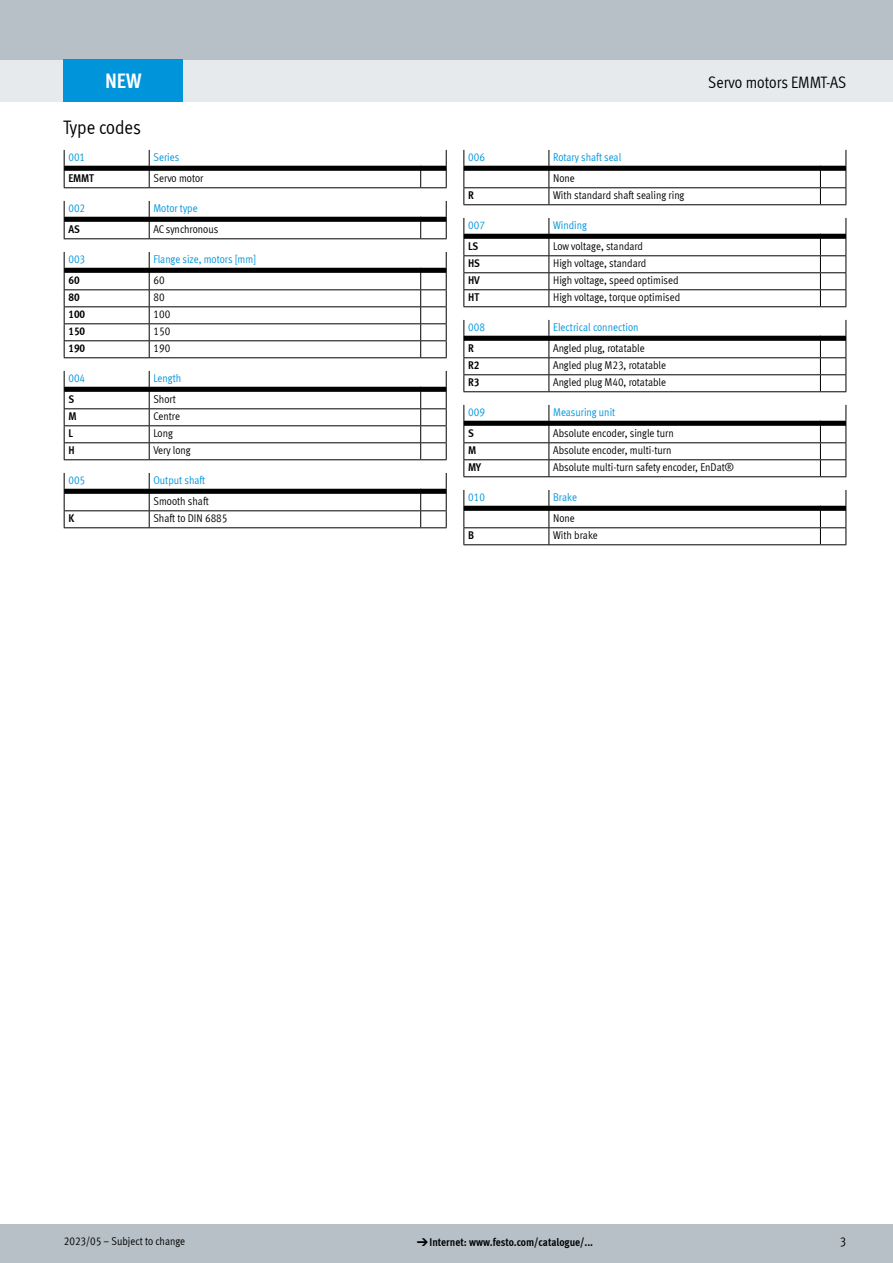
<style>
.page{position:relative;width:893px;height:1263px;background:#fff}
.page>*{position:absolute;margin:0;border:0;box-sizing:border-box;transform-origin:0 0}
.FES_box_title{font:700 21px "Meta Cond LF";color:#fff}
.FES_title_section{font:19.5px "Meta Cond LF";color:#000}
.FES_title_family{font:16.5px "Meta Cond LF";letter-spacing:-.005em;color:#000}
.t1{font:12.75px "Meta Cond LF";color:#000}
.t2{font:11.25px "Meta Cond LF";color:#000}
.t3{font:11.25px/20.4px "Meta Cond LF";color:#0095db}
.t4{font:700 11.25px "Meta Cond LF";color:#000}
.s1{color:#000}
.s2{font-family:"Meto Pict 182";font-weight:400}
</style>
<div class="page">
<div style="left:0;top:1225px;width:893px;height:38px;background:#b6c0c6"></div>
<div style="left:0;top:60px;width:893px;height:42px;background:#e7eaec"></div>
<div style="left:0;top:0;width:893px;height:60px;background:#b6c0c6"></div>
<div style="left:64px;top:60px;width:119px;height:42px;background:#0095db"></div>
<svg style="left:64px;top:150px;width:383px;height:38px"></svg>
<svg style="left:64px;top:201px;width:383px;height:38px"></svg>
<svg style="left:64px;top:252px;width:383px;height:106px"></svg>
<svg style="left:64px;top:371px;width:383px;height:89px"></svg>
<svg style="left:64px;top:473px;width:383px;height:55px"></svg>
<svg style="left:463px;top:150px;width:384px;height:55px"></svg>
<svg style="left:463px;top:218px;width:384px;height:89px"></svg>
<svg style="left:463px;top:320px;width:384px;height:72px"></svg>
<svg style="left:463px;top:405px;width:384px;height:72px"></svg>
<svg style="left:463px;top:490px;width:384px;height:55px"></svg>
<p class="FES_box_title" style="left:105px;top:67px;width:38px">NEW</p>
<p class="FES_title_section" style="left:63px;top:116px;width:79px">Type codes</p>
<p class="t3" style="left:68px;top:147px;width:18px">001</p>
<p class="t3" style="left:153px;top:147px;width:27px">Series</p>
<p class="t4" style="left:68px;top:171px;width:27px">EMMT</p>
<p class="t2" style="left:153px;top:171px;width:51px">Servo motor</p>
<p class="t3" style="left:68px;top:198px;width:18px">002</p>
<p class="t3" style="left:153px;top:198px;width:46px">Motor type</p>
<p class="t4" style="left:68px;top:222px;width:13px">AS</p>
<p class="t2" style="left:153px;top:222px;width:66px">AC synchronous</p>
<p class="t3" style="left:68px;top:249px;width:18px">003</p>
<p class="t3" style="left:153px;top:249px;width:104px">Flange size, motors [mm]</p>
<p class="t4" style="left:68px;top:273px;width:13px">60</p>
<p class="t2" style="left:153px;top:273px;width:13px">60</p>
<p class="t4" style="left:68px;top:290px;width:13px">80</p>
<p class="t2" style="left:153px;top:290px;width:13px">80</p>
<p class="t4" style="left:68px;top:307px;width:18px">100</p>
<p class="t2" style="left:153px;top:307px;width:18px">100</p>
<p class="t4" style="left:68px;top:324px;width:18px">150</p>
<p class="t2" style="left:153px;top:324px;width:18px">150</p>
<p class="t4" style="left:68px;top:341px;width:18px">190</p>
<p class="t2" style="left:153px;top:341px;width:18px">190</p>
<p class="t3" style="left:68px;top:368px;width:18px">004</p>
<p class="t3" style="left:153px;top:368px;width:29px">Length</p>
<p class="t4" style="left:68px;top:392px;width:7px">S</p>
<p class="t2" style="left:153px;top:392px;width:24px">Short</p>
<p class="t4" style="left:68px;top:409px;width:10px">M</p>
<p class="t2" style="left:153px;top:409px;width:28px">Centre</p>
<p class="t4" style="left:68px;top:426px;width:6px">L</p>
<p class="t2" style="left:153px;top:426px;width:21px">Long</p>
<p class="t4" style="left:68px;top:443px;width:8px">H</p>
<p class="t2" style="left:153px;top:443px;width:39px">Very long</p>
<p class="t3" style="left:68px;top:470px;width:18px">005</p>
<p class="t3" style="left:153px;top:470px;width:57px">Output shaft<br><span class="s1">Smooth shaft</span></p>
<p class="t4" style="left:68px;top:511px;width:7px">K</p>
<p class="t2" style="left:153px;top:511px;width:76px">Shaft to DIN 6885</p>
<p class="FES_title_family" style="left:708px;top:72px;width:140px">Servo motors EMMT-AS</p>
<p class="t3" style="left:468px;top:147px;width:18px">006</p>
<p class="t3" style="left:553px;top:147px;width:70px">Rotary shaft seal<br><span class="s1">None</span></p>
<p class="t4" style="left:468px;top:188px;width:7px">R</p>
<p class="t2" style="left:553px;top:188px;width:133px">With standard shaft sealing ring</p>
<p class="t3" style="left:468px;top:215px;width:18px">007</p>
<p class="t3" style="left:553px;top:215px;width:35px">Winding</p>
<p class="t4" style="left:468px;top:239px;width:12px">LS</p>
<p class="t2" style="left:553px;top:239px;width:91px">Low voltage, standard</p>
<p class="t4" style="left:468px;top:256px;width:13px">HS</p>
<p class="t2" style="left:553px;top:256px;width:95px">High voltage, standard</p>
<p class="t4" style="left:468px;top:273px;width:13px">HV</p>
<p class="t2" style="left:553px;top:273px;width:127px">High voltage, speed optimised</p>
<p class="t4" style="left:468px;top:290px;width:13px">HT</p>
<p class="t2" style="left:553px;top:290px;width:129px">High voltage, torque optimised</p>
<p class="t3" style="left:468px;top:317px;width:18px">008</p>
<p class="t3" style="left:553px;top:317px;width:87px">Electrical connection</p>
<p class="t4" style="left:468px;top:341px;width:7px">R</p>
<p class="t2" style="left:553px;top:341px;width:93px">Angled plug, rotatable</p>
<p class="t4" style="left:468px;top:358px;width:13px">R2</p>
<p class="t2" style="left:553px;top:358px;width:114px">Angled plug M23, rotatable</p>
<p class="t4" style="left:468px;top:375px;width:13px">R3</p>
<p class="t2" style="left:553px;top:375px;width:114px">Angled plug M40, rotatable</p>
<p class="t3" style="left:468px;top:402px;width:18px">009</p>
<p class="t3" style="left:553px;top:402px;width:64px">Measuring unit</p>
<p class="t4" style="left:468px;top:426px;width:7px">S</p>
<p class="t2" style="left:553px;top:426px;width:122px">Absolute encoder, single turn</p>
<p class="t4" style="left:468px;top:443px;width:10px">M</p>
<p class="t2" style="left:553px;top:443px;width:120px">Absolute encoder, multi-turn</p>
<p class="t4" style="left:468px;top:460px;width:15px">MY</p>
<p class="t2" style="left:553px;top:460px;width:182px">Absolute multi-turn safety encoder, EnDat®</p>
<p class="t3" style="left:468px;top:487px;width:18px">010</p>
<p class="t3" style="left:553px;top:487px;width:25px">Brake<br><span class="s1">None</span></p>
<p class="t4" style="left:468px;top:528px;width:7px">B</p>
<p class="t2" style="left:553px;top:528px;width:46px">With brake</p>
<p class="t2" style="left:64px;top:1234px;width:123px">2023/05 – Subject to change</p>
<p class="t4" style="left:417px;top:1235px;width:178px"><span class="s2">d</span>Internet: www.festo.com/catalogue/...</p>
<p class="t1" style="left:840px;top:1234px;width:8px">3</p>
</div>
